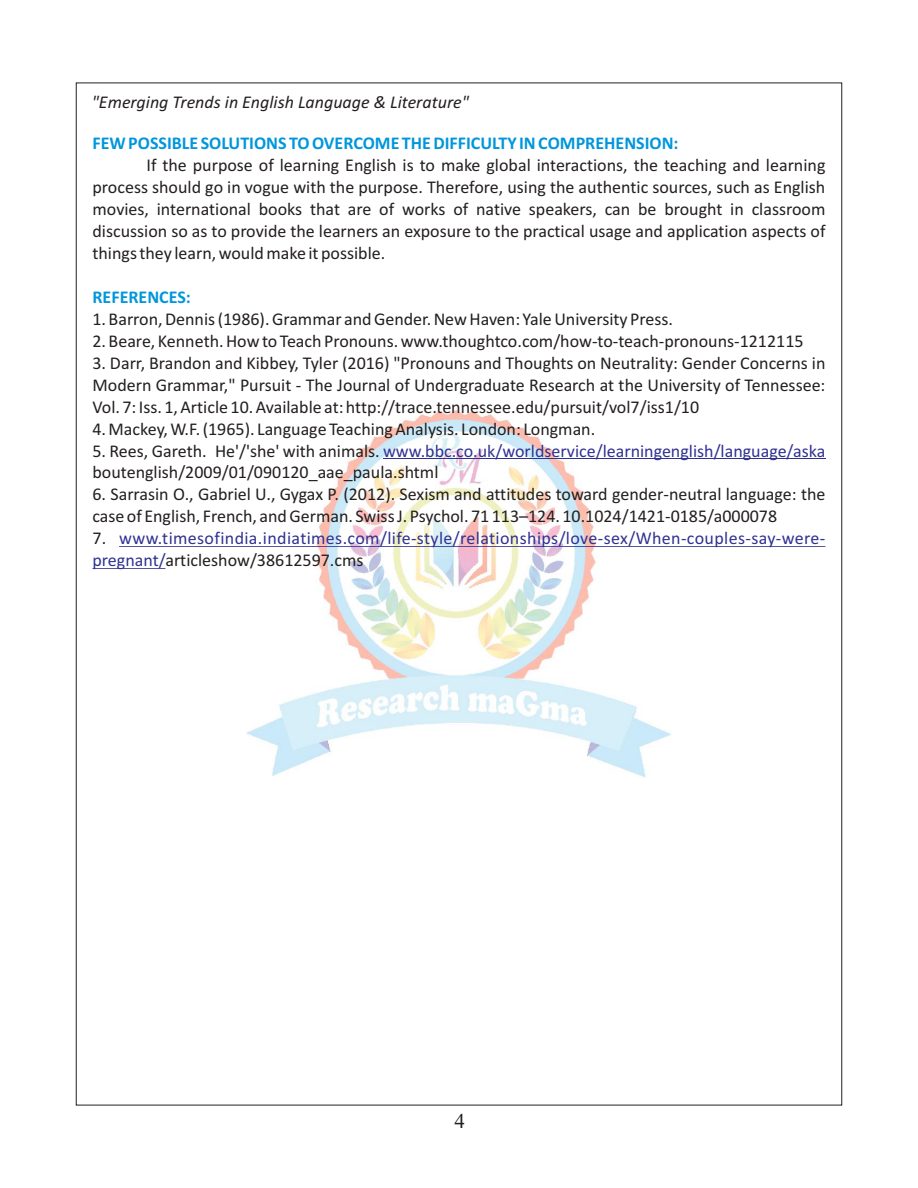
<style>
.page{position:relative;width:918px;height:1188px;background:#fff}
.page>*{position:absolute;margin:0;border:0;box-sizing:border-box;transform-origin:0 0}
.t1{font:21px "Times New Roman";color:#241f1f}
.t2{font:18px/21.9px "Calibri";color:#241f1f;text-align:justify}
.t3{font:18px "Calibri";letter-spacing:.02em;color:#303292}
.t4{font:700 18px "Calibri";color:#0096db}
.t5{font:italic 18px "Calibri";color:#241f1f}
.s1{color:#303292}
</style>
<div class="page">
<img style="left:246px;top:410px;width:426px;height:368px">
<hr style="left:383px;top:458px;width:442px;height:1px;background:#303292">
<hr style="left:119px;top:546px;width:706px;height:1px;background:#303292">
<hr style="left:93px;top:568px;width:72px;height:1px;background:#303292">
<p class="t5" style="left:92px;top:95px;width:379px">"Emerging Trends in English Language &amp; Literature"</p>
<p class="t4" style="left:93px;top:135px;width:588px">FEW POSSIBLE SOLUTIONS TO OVERCOME THE DIFFICULTY IN COMPREHENSION:</p>
<p class="t2" style="left:92px;top:155px;width:735px;text-indent:54px">If the purpose of learning English is to make global interactions, the teaching and learning process should go in vogue with the purpose. Therefore, using the authentic sources, such as English movies, international books that are of works of native speakers, can be brought in classroom discussion so as to provide the learners an exposure to the practical usage and application aspects of things they learn, would make it possible.</p>
<p class="t4" style="left:93px;top:289px;width:100px">REFERENCES:</p>
<p class="t2" style="left:92px;top:309px;width:582px">1. Barron, Dennis (1986). Grammar and Gender. New Haven: Yale University Press.</p>
<p class="t2" style="left:92px;top:331px;width:713px">2. Beare, Kenneth. How to Teach Pronouns. www.thoughtco.com/how-to-teach-pronouns-1212115</p>
<p class="t2" style="left:92px;top:353px;width:735px">3. Darr, Brandon and Kibbey, Tyler (2016) "Pronouns and Thoughts on Neutrality: Gender Concerns in Modern Grammar," Pursuit - The Journal of Undergraduate Research at the University of Tennessee:<br>Vol. 7: Iss. 1, Article 10. Available at: http://trace.tennessee.edu/pursuit/vol7/iss1/10</p>
<p class="t2" style="left:92px;top:419px;width:504px">4. Mackey, W.F. (1965). Language Teaching Analysis. London: Longman.</p>
<p class="t2" style="left:92px;top:441px;width:734px">5. Rees, Gareth. He'/'she' with animals. <span class="s1">www.bbc.co.uk/worldservice/learningenglish/language/aska </span>boutenglish/2009/01/090120_aae_paula.shtml</p>
<p class="t2" style="left:92px;top:485px;width:735px;text-align:left">6. Sarrasin O., Gabriel U., Gygax P. (2012). Sexism and attitudes toward gender-neutral language: the case of English, French, and German. Swiss J. Psychol. 71 113–124. 10.1024/1421-0185/a000078<br>7.<br><span class="s1">pregnant/</span>articleshow/38612597.cms</p>
<p class="t3" style="left:119px;top:531px;width:708px">www.timesofindia.indiatimes.com/life-style/relationships/love-sex/When-couples-say-were-</p>
<p class="t1" style="left:454px;top:1114px;width:12px">4</p>
</div>
